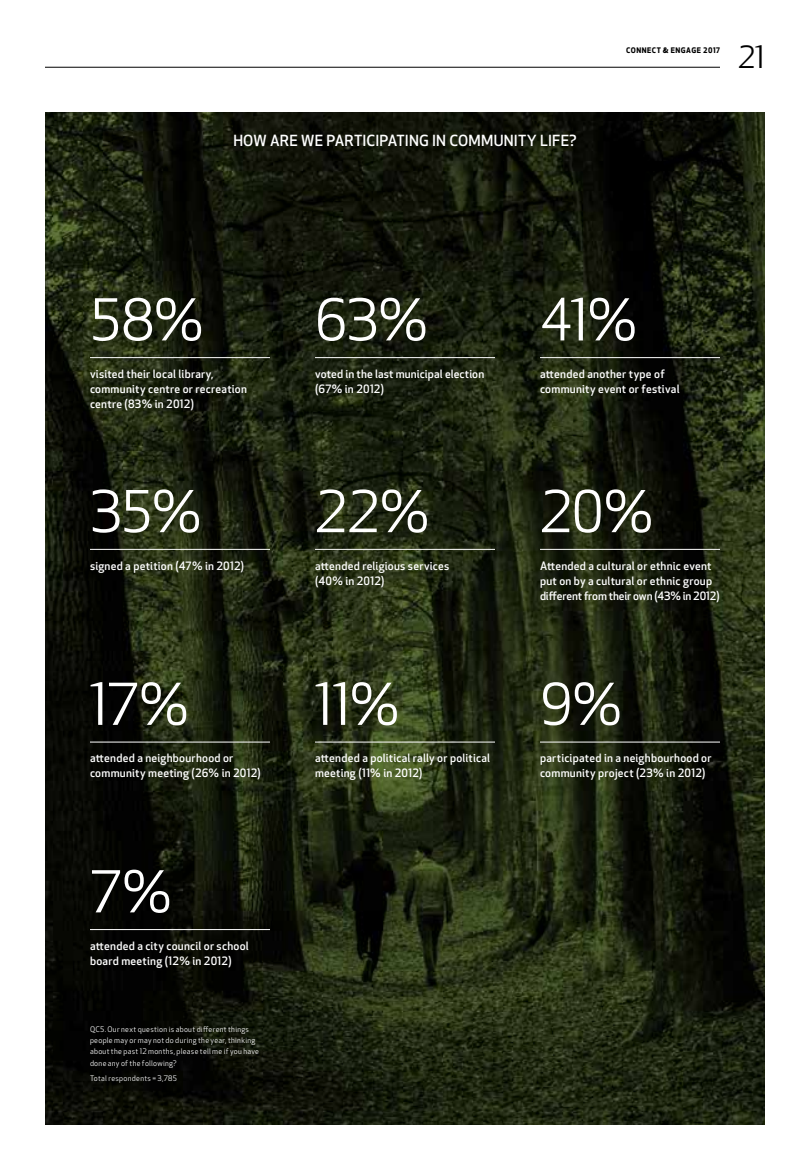
<style>
.page{position:relative;width:810px;height:1170px;background:#fff}
.page>*{position:absolute;margin:0;border:0;box-sizing:border-box;transform-origin:0 0}
.t1{font:56.25px "Apex New";letter-spacing:-.01em;color:#fff}
.t2{font:30px "Apex New";color:#000}
.t3{font:500 15px "Apex New";letter-spacing:.01em;color:#fff}
.t4{font:500 11.25px/15px "Apex New";letter-spacing:.02em;color:#fff}
.t5{font:7.5px/11.2px "Apex New";letter-spacing:.04em;color:#fff}
.t6{font:700 7.5px "Apex New";letter-spacing:.07em;color:#000}
</style>
<div class="page">
<img style="left:45px;top:112px;width:720px;height:1013px">
<hr style="left:45px;top:67px;width:675px;height:1px;background:#000">
<hr style="left:90px;top:357px;width:180px;height:1px;background:#fff">
<hr style="left:90px;top:549px;width:180px;height:1px;background:#fff">
<hr style="left:90px;top:742px;width:180px;height:1px;background:#fff">
<hr style="left:90px;top:929px;width:180px;height:1px;background:#fff">
<hr style="left:315px;top:357px;width:180px;height:1px;background:#fff">
<hr style="left:315px;top:549px;width:180px;height:1px;background:#fff">
<hr style="left:315px;top:742px;width:180px;height:1px;background:#fff">
<hr style="left:540px;top:357px;width:180px;height:1px;background:#fff">
<hr style="left:540px;top:549px;width:180px;height:1px;background:#fff">
<hr style="left:540px;top:742px;width:180px;height:1px;background:#fff">
<h3 class="t3" style="left:233px;top:131px;width:345px">HOW ARE WE PARTICIPATING IN COMMUNITY LIFE?</h3>
<p class="t6" style="left:626px;top:44px;width:11px">CONNECT</p>
<p class="t6" style="left:663px;top:44px;width:59px">&amp; ENGAGE 2017</p>
<h2 class="t2" style="left:738px;top:38px;width:28px">21</h2>
<h1 class="t1" style="left:90px;top:284px;width:115px">58%</h1>
<p class="t4" style="left:90px;top:366px;width:158px">visited their local library, community centre or recreation centre (83% in 2012)</p>
<h1 class="t1" style="left:90px;top:476px;width:113px">35%</h1>
<p class="t4" style="left:90px;top:558px;width:156px">signed a petition (47% in 2012)</p>
<h1 class="t1" style="left:90px;top:669px;width:101px">17%</h1>
<p class="t4" style="left:90px;top:751px;width:172px">attended a neighbourhood or community meeting (26% in 2012)</p>
<h1 class="t1" style="left:90px;top:856px;width:84px">7%</h1>
<p class="t4" style="left:90px;top:938px;width:160px">attended a city council or school board meeting (12% in 2012)</p>
<p class="t5" style="left:90px;top:1024px;width:171px">QC5. Our next question is about different things people may or may not do during the year, thinking about the past 12 months, please tell me if you have done any of the following?</p>
<p class="t5" style="left:90px;top:1073px;width:89px">Total respondents = 3,785</p>
<h1 class="t1" style="left:315px;top:284px;width:115px">63%</h1>
<p class="t4" style="left:315px;top:366px;width:171px">voted in the last municipal election (67% in 2012)</p>
<h1 class="t1" style="left:315px;top:476px;width:116px">22%</h1>
<p class="t4" style="left:315px;top:558px;width:136px">attended religious services (40% in 2012)</p>
<h1 class="t1" style="left:315px;top:669px;width:86px">11%</h1>
<p class="t4" style="left:315px;top:751px;width:177px">attended a political rally or political meeting (11% in 2012)</p>
<h1 class="t1" style="left:540px;top:284px;width:99px">41%</h1>
<p class="t4" style="left:540px;top:366px;width:141px">attended another type of community event or festival</p>
<h1 class="t1" style="left:540px;top:476px;width:115px">20%</h1>
<p class="t4" style="left:540px;top:558px;width:181px">Attended a cultural or ethnic event put on by a cultural or ethnic group different from their own (43% in 2012)</p>
<h1 class="t1" style="left:540px;top:669px;width:84px">9%</h1>
<p class="t4" style="left:540px;top:751px;width:173px">participated in a neighbourhood or community project (23% in 2012)</p>
</div>
